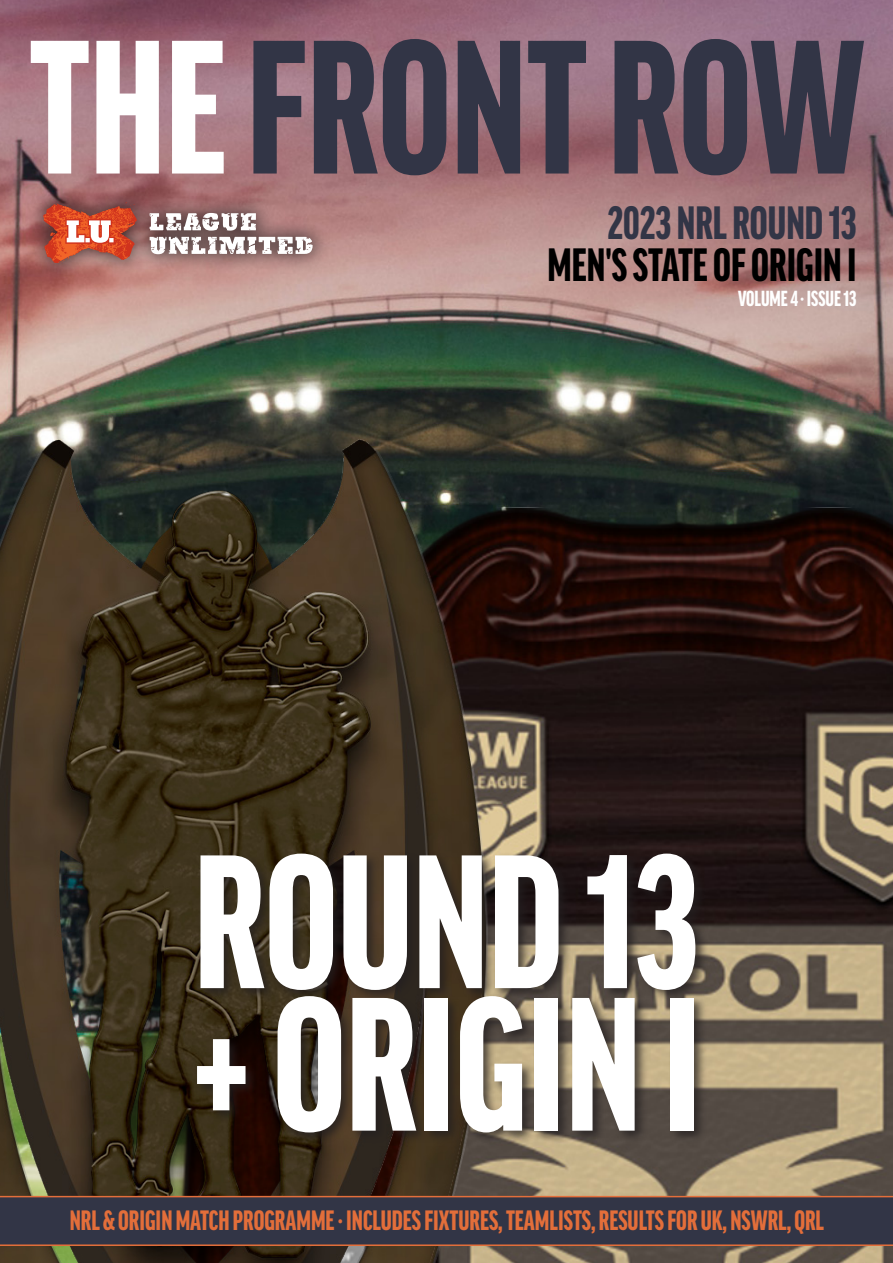
<style>
.page{position:relative;width:893px;height:1263px;background:#fff}
.page>*{position:absolute;margin:0;border:0;box-sizing:border-box;transform-origin:0 0}
.t1{font:900 extra-condensed 183px "Good Pro";color:#fff}
.t2{font:900 extra-condensed 183px "Good Pro";color:#323546}
.t3{font:900 extra-condensed 45px "Good Pro";color:#000}
.t4{font:900 extra-condensed 45px "Good Pro";color:#323546}
.t5{font:900 extra-condensed 27px "Good Pro";color:#e36e3a}
.t6{font:900 extra-condensed 21px "Good Pro";color:#fff}
.s1{color:#fff}
.s2{font-weight:700;font-stretch:condensed}
</style>
<div class="page">
<img style="left:0;top:0;width:893px;height:439px">
<img style="left:0;top:439px;width:893px;height:824px">
<div style="left:25px;top:185px;width:306px;height:97px;background:#231f20;opacity:.75"></div>
<svg style="left:43px;top:202px;width:94px;height:62px;background:#c3624d"></svg>
<svg style="left:150px;top:213px;width:106px;height:18px"></svg>
<svg style="left:150px;top:237px;width:163px;height:17px"></svg>
<img style="left:0;top:440px;width:489px;height:823px">
<svg style="left:0;top:1196px;width:893px;height:50px;background:#3c3845"></svg>
<div style="left:194px;top:851px;width:515px;height:294px;background:#231f20;opacity:.75"></div>
<p class="t2" style="left:29px;top:7px;width:837px"><span class="s1">THE</span>FRONT ROW</p>
<p class="t4" style="left:608px;top:198px;width:251px">2023 NRL ROUND 13</p>
<p class="t3" style="left:548px;top:240px;width:311px">MEN'S STATE OF ORIGIN I</p>
<p class="t6" style="left:738px;top:287px;width:120px">VOLUME 4 · ISSUE 13</p>
<p class="t1" style="left:194px;top:821px;width:507px">ROUND 13</p>
<p class="t1" style="left:191px;top:964px;width:512px">+ ORIGIN I</p>
<p class="t5" style="left:70px;top:1205px;width:756px">NRL &amp; ORIGIN MATCH PROGRAMME <span class="s2">·</span> INCLUDES FIXTURES, TEAMLISTS, RESULTS FOR UK, NSWRL, QRL</p>
</div>
